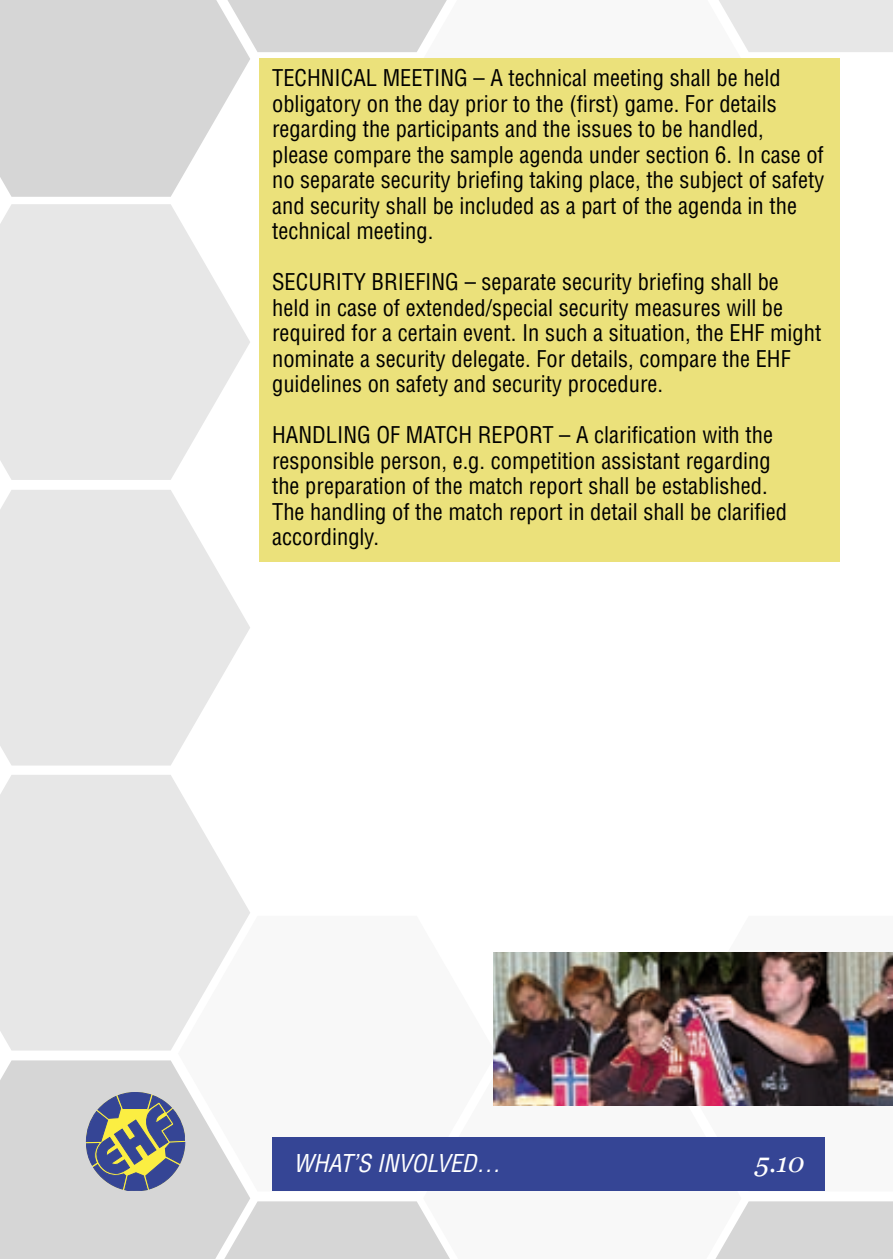
<style>
.page{position:relative;width:893px;height:1259px;background:#fff}
.page>*{position:absolute;margin:0;border:0;box-sizing:border-box;transform-origin:0 0}
.t1{font:italic 27px "Georgia";color:#fff}
.t2{font:italic condensed 24px "Helvetica";color:#fff}
.t3{font:condensed 22.5px/25.5px "Helvetica";color:#000}
</style>
<div class="page">
<svg style="left:0;top:0;width:250px;height:197px;background:#dadada"></svg>
<svg style="left:0;top:204px;width:250px;height:276px;fill:#e7e7e7"></svg>
<svg style="left:0;top:490px;width:250px;height:275px;fill:#e7e7e7"></svg>
<div style="left:227px;top:0;width:196px;height:52px;background:#d6d6d6"></div>
<svg style="left:423px;top:0;width:24px;height:41px"></svg>
<svg style="left:719px;top:0;width:174px;height:52px;background:#e8e8e8"></svg>
<svg style="left:0;top:775px;width:250px;height:275px;background:#e9e9e9"></svg>
<div style="left:0;top:1060px;width:250px;height:199px;background:#d6d6d6"></div>
<svg style="left:178px;top:915px;width:72px;height:276px"></svg>
<div style="left:224px;top:1201px;width:199px;height:58px;background:#d6d6d6"></div>
<svg style="left:423px;top:1213px;width:27px;height:46px"></svg>
<svg style="left:715px;top:1201px;width:178px;height:58px;background:#d9d9d9"></svg>
<svg style="left:86px;top:1092px;width:99px;height:99px;background:#808690"></svg>
<div style="left:272px;top:1137px;width:553px;height:54px;background:#354595"></div>
<div style="left:259px;top:58px;width:581px;height:503px;background:#ebe17b"></div>
<img style="left:493px;top:952px;width:400px;height:154px">
<p class="t3" style="left:272px;top:65px;width:554px">TECHNICAL MEETING – A technical meeting shall be held obligatory on the day prior to the (first) game. For details regarding the participants and the issues to be handled, please compare the sample agenda under section 6. In case of no separate security briefing taking place, the subject of safety and security shall be included as a part of the agenda in the technical meeting.</p>
<p class="t3" style="left:272px;top:269px;width:551px">SECURITY BRIEFING – separate security briefing shall be held in case of extended/special security measures will be required for a certain event. In such a situation, the EHF might nominate a security delegate. For details, compare the EHF guidelines on safety and security procedure.</p>
<p class="t3" style="left:272px;top:422px;width:516px">HANDLING OF MATCH REPORT – A clarification with the responsible person, e.g. competition assistant regarding the preparation of the match report shall be established.<br>The handling of the match report in detail shall be clarified accordingly.</p>
<p class="t2" style="left:293px;top:1148px;width:208px">WHAT’S INVOLVED…</p>
<p class="t1" style="left:755px;top:1147px;width:51px">5.10</p>
</div>
